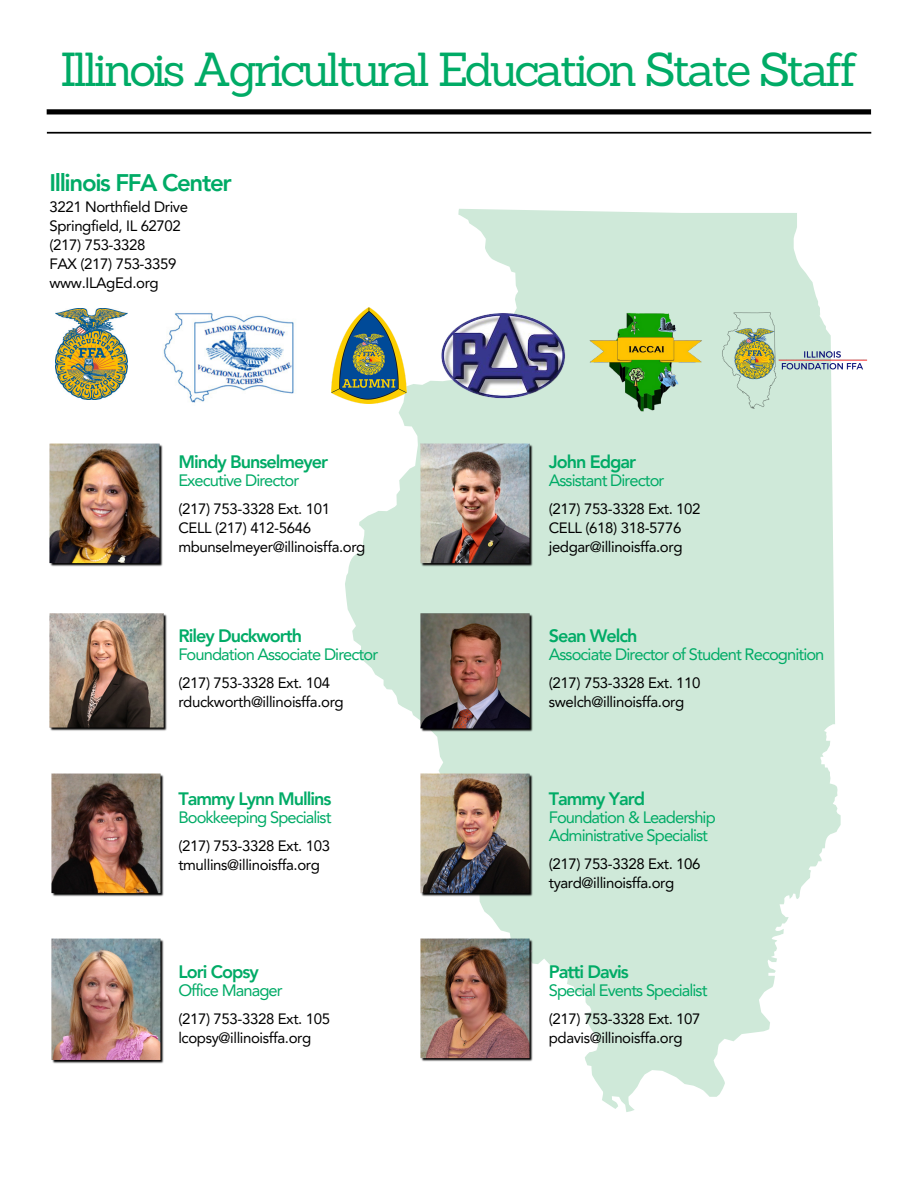
<style>
.page{position:relative;width:918px;height:1188px;background:#fff}
.page>*{position:absolute;margin:0;border:0;box-sizing:border-box;transform-origin:0 0}
.t1{font:46.5px "Sanchez";letter-spacing:-.075em;color:#00ab66}
.t2{font:800 24px "Avenir LT Pro";letter-spacing:-.055em;color:#00ab66}
.t3{font:800 18px "Avenir LT Pro";letter-spacing:-.055em;color:#00ab66}
.t4{font:16.5px/18px "Avenir LT Pro";letter-spacing:-.055em;color:#00ab66}
.t5{font:15px "Avenir LT Pro";letter-spacing:-.025em;color:#000}
</style>
<div class="page">
<svg style="left:345px;top:209px;width:496px;height:903px;fill:#cfe9d9"></svg>
<div style="left:47px;top:109px;width:824px;height:5px;background:#000"></div>
<hr style="left:47px;top:132px;width:824px;height:2px;background:#000">
<img style="left:420px;top:613px;width:114px;height:119px">
<img style="left:56px;top:308px;width:72px;height:91px">
<img style="left:51px;top:939px;width:113px;height:125px">
<img style="left:51px;top:774px;width:113px;height:123px">
<img style="left:420px;top:939px;width:114px;height:124px">
<img style="left:420px;top:444px;width:114px;height:123px">
<img style="left:420px;top:774px;width:114px;height:124px">
<img style="left:49px;top:444px;width:114px;height:123px">
<img style="left:49px;top:614px;width:118px;height:117px">
<img style="left:163px;top:312px;width:131px;height:91px">
<img style="left:332px;top:308px;width:75px;height:96px">
<img style="left:437px;top:310px;width:135px;height:94px">
<img style="left:586px;top:306px;width:119px;height:108px">
<img style="left:717px;top:310px;width:151px;height:100px">
<p class="t1" style="left:60px;top:40px;width:799px">Illinois Agricultural Education State Staff</p>
<p class="t2" style="left:49px;top:173px;width:184px">Illinois FFA Center</p>
<p class="t5" style="left:49px;top:200px;width:140px">3221 Northfield Drive</p>
<p class="t5" style="left:49px;top:219px;width:133px">Springfield, IL 62702</p>
<p class="t5" style="left:49px;top:238px;width:97px">(217) 753-3328</p>
<p class="t5" style="left:49px;top:258px;width:128px">FAX (217) 753-3359</p>
<p class="t5" style="left:49px;top:277px;width:111px">www.ILAgEd.org</p>
<p class="t3" style="left:178px;top:454px;width:151px">Mindy Bunselmeyer</p>
<p class="t4" style="left:178px;top:472px;width:122px">Executive Director</p>
<p class="t5" style="left:178px;top:502px;width:153px">(217) 753-3328 Ext. 101</p>
<p class="t5" style="left:178px;top:521px;width:134px">CELL (217) 412-5646</p>
<p class="t5" style="left:178px;top:541px;width:189px">mbunselmeyer@illinoisffa.org</p>
<p class="t3" style="left:178px;top:629px;width:125px">Riley Duckworth</p>
<p class="t4" style="left:178px;top:647px;width:201px">Foundation Associate Director</p>
<p class="t5" style="left:178px;top:677px;width:153px">(217) 753-3328 Ext. 104</p>
<p class="t5" style="left:178px;top:696px;width:167px">rduckworth@illinoisffa.org</p>
<p class="t3" style="left:178px;top:791px;width:155px">Tammy Lynn Mullins</p>
<p class="t4" style="left:178px;top:810px;width:155px">Bookkeeping Specialist</p>
<p class="t5" style="left:178px;top:839px;width:153px">(217) 753-3328 Ext. 103</p>
<p class="t5" style="left:178px;top:859px;width:143px">tmullins@illinoisffa.org</p>
<p class="t3" style="left:178px;top:964px;width:82px">Lori Copsy</p>
<p class="t4" style="left:178px;top:983px;width:106px">Office Manager</p>
<p class="t5" style="left:178px;top:1012px;width:153px">(217) 753-3328 Ext. 105</p>
<p class="t5" style="left:178px;top:1031px;width:134px">lcopsy@illinoisffa.org</p>
<p class="t3" style="left:549px;top:454px;width:89px">John Edgar</p>
<p class="t4" style="left:549px;top:472px;width:117px">Assistant Director</p>
<p class="t5" style="left:549px;top:502px;width:153px">(217) 753-3328 Ext. 102</p>
<p class="t5" style="left:549px;top:521px;width:134px">CELL (618) 318-5776</p>
<p class="t5" style="left:549px;top:541px;width:135px">jedgar@illinoisffa.org</p>
<p class="t3" style="left:549px;top:629px;width:90px">Sean Welch</p>
<p class="t4" style="left:549px;top:647px;width:277px">Associate Director of Student Recognition</p>
<p class="t5" style="left:549px;top:677px;width:153px">(217) 753-3328 Ext. 110</p>
<p class="t5" style="left:549px;top:696px;width:137px">swelch@illinoisffa.org</p>
<p class="t3" style="left:549px;top:791px;width:98px">Tammy Yard</p>
<p class="t4" style="left:549px;top:810px;width:168px">Foundation &amp; Leadership<br>Administrative Specialist</p>
<p class="t5" style="left:549px;top:857px;width:153px">(217) 753-3328 Ext. 106</p>
<p class="t5" style="left:549px;top:877px;width:127px">tyard@illinoisffa.org</p>
<p class="t3" style="left:549px;top:964px;width:82px">Patti Davis</p>
<p class="t4" style="left:549px;top:983px;width:160px">Special Events Specialist</p>
<p class="t5" style="left:549px;top:1012px;width:153px">(217) 753-3328 Ext. 107</p>
<p class="t5" style="left:549px;top:1031px;width:135px">pdavis@illinoisffa.org</p>
</div>
